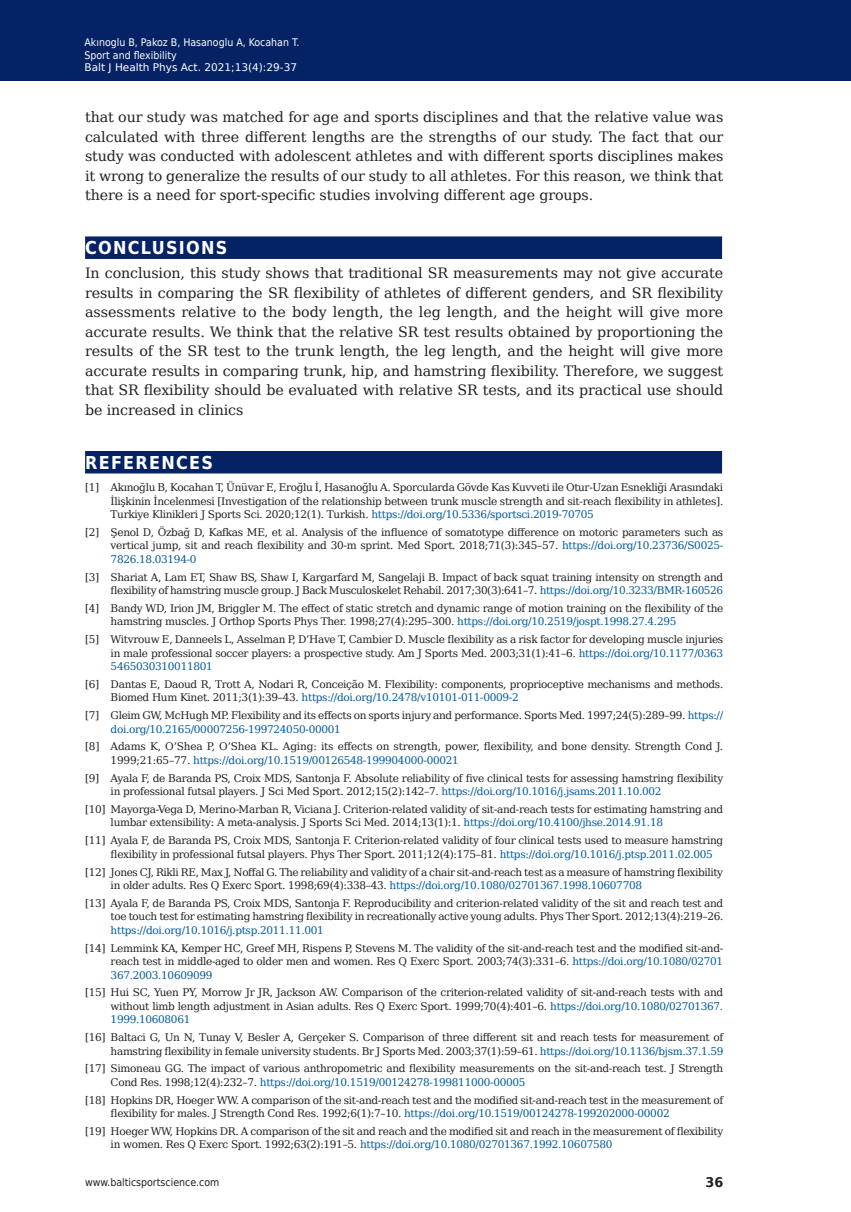
<style>
.page{position:relative;width:851px;height:1212px;background:#fff}
.page>*{position:absolute;margin:0;border:0;box-sizing:border-box;transform-origin:0 0}
.t1{font:700 17.85px "DejaVu Sans Condensed";letter-spacing:.07em;color:#fff}
.t2{font:14.25px/19.5px "DejaVu Serif";letter-spacing:-.01em;color:#231f20;text-align:justify}
.t3{font:700 13.35px "DejaVu Sans";color:#231f20;scale:.96 1}
.t4{font:10.5px/13.5px "DejaVu Serif";letter-spacing:-.03em;color:#231f20}
.t5{font:10.5px/12.6px "DejaVu Sans Condensed";color:#fff}
.t6{font:10.5px "DejaVu Serif";letter-spacing:-.03em;color:#01599c}
.t7{font:10.5px "DejaVu Sans";color:#fff}
.t8{font:10.5px "DejaVu Sans Condensed";color:#231f20}
.s1{color:#01599c}
</style>
<div class="page">
<div style="left:0;top:0;width:850px;height:80px;background:#052265"></div>
<div style="left:85px;top:236px;width:637px;height:23px;background:#052265"></div>
<div style="left:85px;top:451px;width:637px;height:22px;background:#052265"></div>
<p class="t5" style="left:84px;top:35px;width:216px">Akınoglu B, Pakoz B, Hasanoglu A, Kocahan T.<br>Sport and flexibility</p>
<p class="t7" style="left:84px;top:59px;width:214px">Balt J Health Phys Act. 2021;13(4):29-37</p>
<p class="t2" style="left:85px;top:106px;width:639px">that our study was matched for age and sports disciplines and that the relative value was calculated with three different lengths are the strengths of our study. The fact that our study was conducted with adolescent athletes and with different sports disciplines makes it wrong to generalize the results of our study to all athletes. For this reason, we think that there is a need for sport-specific studies involving different age groups.</p>
<h1 class="t1" style="left:85px;top:233px;width:144px">CONCLUSIONS</h1>
<p class="t2" style="left:85px;top:262px;width:639px">In conclusion, this study shows that traditional SR measurements may not give accurate results in comparing the SR flexibility of athletes of different genders, and SR flexibility assessments relative to the body length, the leg length, and the height will give more accurate results. We think that the relative SR test results obtained by proportioning the results of the SR test to the trunk length, the leg length, and the height will give more accurate results in comparing trunk, hip, and hamstring flexibility. Therefore, we suggest that SR flexibility should be evaluated with relative SR tests, and its practical use should be increased in clinics</p>
<h1 class="t1" style="left:85px;top:448px;width:129px">REFERENCES</h1>
<p class="t4" style="left:111px;top:480px;width:614px;text-align:justify;text-indent:-26px">[1] Akınoğlu B, Kocahan T, Ünüvar E, Eroğlu İ, Hasanoğlu A. Sporcularda Gövde Kas Kuvveti ile Otur-Uzan Esnekliği Arasındaki İlişkinin İncelenmesi [Investigation of the relationship between trunk muscle strength and sit-reach flexibility in athletes].<br>Turkiye Klinikleri J Sports Sci. 2020;12(1). Turkish. <span class="s1">https://doi.org/10.5336/sportsci.2019-70705</span></p>
<p class="t4" style="left:111px;top:524px;width:614px;text-align:justify;text-indent:-26px">[2] Şenol D, Özbağ D, Kafkas ME, et al. Analysis of the influence of somatotype difference on motoric parameters such as vertical jump, sit and reach flexibility and 30-m sprint. Med Sport. 2018;71(3):345–57. <span class="s1">https://doi.org/10.23736/S0025- 7826.18.03194-0</span></p>
<p class="t4" style="left:85px;top:569px;width:639px;text-align:right">[3] Shariat A, Lam ET, Shaw BS, Shaw I, Kargarfard M, Sangelaji B. Impact of back squat training intensity on strength and flexibility of hamstring muscle group. J Back Musculoskelet Rehabil. 2017;30(3):641–7. <span class="s1">https://doi.org/10.3233/BMR-160526</span></p>
<p class="t4" style="left:111px;top:600px;width:614px;text-indent:-26px">[4] Bandy WD, Irion JM, Briggler M. The effect of static stretch and dynamic range of motion training on the flexibility of the hamstring muscles. J Orthop Sports Phys Ther. 1998;27(4):295–300. <span class="s1">https://doi.org/10.2519/jospt.1998.27.4.295</span></p>
<p class="t4" style="left:111px;top:632px;width:614px;text-align:justify;text-indent:-26px">[5] Witvrouw E, Danneels L, Asselman P, D’Have T, Cambier D. Muscle flexibility as a risk factor for developing muscle injuries in male professional soccer players: a prospective study. Am J Sports Med. 2003;31(1):41–6. <span class="s1">https://doi.org/10.1177/0363<br>5465030310011801</span></p>
<p class="t4" style="left:111px;top:676px;width:614px;text-indent:-26px">[6] Dantas E, Daoud R, Trott A, Nodari R, Conceição M. Flexibility: components, proprioceptive mechanisms and methods.<br>Biomed Hum Kinet. 2011;3(1):39–43. <span class="s1">https://doi.org/10.2478/v10101-011-0009-2</span></p>
<p class="t4" style="left:111px;top:708px;width:614px;text-indent:-26px">[7] Gleim GW, McHugh MP. Flexibility and its effects on sports injury and performance. Sports Med. 1997;24(5):289–99. <span class="s1">https:// doi.org/10.2165/00007256-199724050-00001</span></p>
<p class="t4" style="left:111px;top:739px;width:614px;text-indent:-26px">[8] Adams K, O’Shea P, O’Shea KL. Aging: its effects on strength, power, flexibility, and bone density. Strength Cond J.<br>1999;21:65–77. <span class="s1">https://doi.org/10.1519/00126548-199904000-00021</span></p>
<p class="t4" style="left:111px;top:770px;width:614px;text-indent:-26px">[9] Ayala F, de Baranda PS, Croix MDS, Santonja F. Absolute reliability of five clinical tests for assessing hamstring flexibility in professional futsal players. J Sci Med Sport. 2012;15(2):142–7. <span class="s1">https://doi.org/10.1016/j.jsams.2011.10.002</span></p>
<p class="t4" style="left:111px;top:801px;width:614px;text-indent:-26px">[10] Mayorga-Vega D, Merino-Marban R, Viciana J. Criterion-related validity of sit-and-reach tests for estimating hamstring and lumbar extensibility: A meta-analysis. J Sports Sci Med. 2014;13(1):1. <span class="s1">https://doi.org/10.4100/jhse.2014.91.18</span></p>
<p class="t4" style="left:111px;top:833px;width:614px;text-indent:-26px">[11] Ayala F, de Baranda PS, Croix MDS, Santonja F. Criterion-related validity of four clinical tests used to measure hamstring flexibility in professional futsal players. Phys Ther Sport. 2011;12(4):175–81. <span class="s1">https://doi.org/10.1016/j.ptsp.2011.02.005</span></p>
<p class="t4" style="left:111px;top:864px;width:614px;text-indent:-26px">[12] Jones CJ, Rikli RE, Max J, Noffal G. The reliability and validity of a chair sit-and-reach test as a measure of hamstring flexibility in older adults. Res Q Exerc Sport. 1998;69(4):338–43. <span class="s1">https://doi.org/10.1080/02701367.1998.10607708</span></p>
<p class="t4" style="left:85px;top:895px;width:639px;text-align:right">[13] Ayala F, de Baranda PS, Croix MDS, Santonja F. Reproducibility and criterion-related validity of the sit and reach test and toe touch test for estimating hamstring flexibility in recreationally active young adults. Phys Ther Sport. 2012;13(4):219–26.</p>
<p class="t6" style="left:111px;top:921px;width:215px">https://doi.org/10.1016/j.ptsp.2011.11.001</p>
<p class="t4" style="left:111px;top:940px;width:614px;text-align:justify;text-indent:-26px">[14] Lemmink KA, Kemper HC, Greef MH, Rispens P, Stevens M. The validity of the sit-and-reach test and the modified sit-and&shy;reach test in middle-aged to older men and women. Res Q Exerc Sport. 2003;74(3):331–6. <span class="s1">https://doi.org/10.1080/02701<br>367.2003.10609099</span></p>
<p class="t4" style="left:111px;top:985px;width:614px;text-align:justify;text-indent:-26px">[15] Hui SC, Yuen PY, Morrow Jr JR, Jackson AW. Comparison of the criterion-related validity of sit-and-reach tests with and without limb length adjustment in Asian adults. Res Q Exerc Sport. 1999;70(4):401–6. <span class="s1">https://doi.org/10.1080/02701367.<br>1999.10608061</span></p>
<p class="t4" style="left:85px;top:1029px;width:640px;text-align:right">[16] Baltaci G, Un N, Tunay V, Besler A, Gerçeker S. Comparison of three different sit and reach tests for measurement of hamstring flexibility in female university students. Br J Sports Med. 2003;37(1):59–61. <span class="s1">https://doi.org/10.1136/bjsm.37.1.59</span></p>
<p class="t4" style="left:111px;top:1061px;width:614px;text-indent:-26px">[17] Simoneau GG. The impact of various anthropometric and flexibility measurements on the sit-and-reach test. J Strength<br>Cond Res. 1998;12(4):232–7. <span class="s1">https://doi.org/10.1519/00124278-199811000-00005</span></p>
<p class="t4" style="left:111px;top:1092px;width:614px;text-indent:-26px">[18] Hopkins DR, Hoeger WW. A comparison of the sit-and-reach test and the modified sit-and-reach test in the measurement of flexibility for males. J Strength Cond Res. 1992;6(1):7–10. <span class="s1">https://doi.org/10.1519/00124278-199202000-00002</span></p>
<p class="t4" style="left:111px;top:1123px;width:614px;text-indent:-26px">[19] Hoeger WW, Hopkins DR. A comparison of the sit and reach and the modified sit and reach in the measurement of flexibility in women. Res Q Exerc Sport. 1992;63(2):191–5. <span class="s1">https://doi.org/10.1080/02701367.1992.10607580</span></p>
<p class="t8" style="left:85px;top:1174px;width:136px">www.balticsportscience.com</p>
<p class="t3" style="left:705px;top:1172px;width:20px">36</p>
</div>
